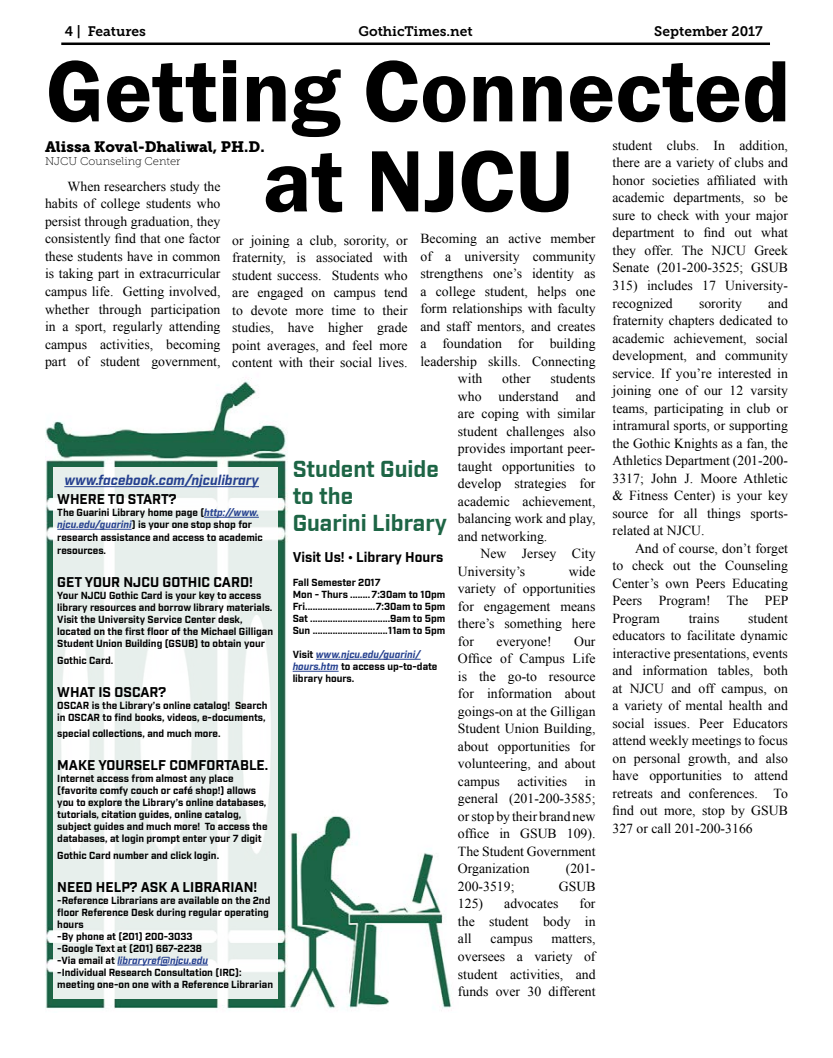
<style>
.page{position:relative;width:833px;height:1058px;background:#fff}
.page>*{position:absolute;margin:0;border:0;box-sizing:border-box;transform-origin:0 0}
.t1{font:90px/90px "Franklin Gothic URW Dem";color:#000;text-align:center}
.t2{font:700 22.5px/27px "Industry";color:#1d6545}
.t3{font:15px "Museo Slab 900";color:#000}
.t4{font:13.75px/17.5px "Times New Roman";color:#000;text-align:justify}
.t5{font:700 13.75px "Industry";color:#000}
.t6{font:13.75px "Museo Slab 700";color:#000}
.t7{font:italic 700 13.75px "Industry";color:#25408f}
.t8{font:11.25px "Museo Slab 100";color:#000}
.t9{font:700 10px/12px "Industry";color:#000}
.s1{font-style:italic;color:#25408f}
.s2{font-family:"Baskerville";font-weight:400}
</style>
<div class="page">
<hr style="left:61px;top:42px;width:709px;height:3px;background:#000">
<img style="left:45px;top:381px;width:407px;height:629px">
<svg style="left:54px;top:468px;width:224px;height:531px;fill:#e7efec"></svg>
<hr style="left:64px;top:486px;width:195px;height:1px;background:#25408f">
<hr style="left:204px;top:517px;width:55px;height:1px;background:#25408f">
<hr style="left:57px;top:529px;width:75px;height:1px;background:#25408f">
<hr style="left:117px;top:964px;width:91px;height:1px;background:#25408f">
<hr style="left:316px;top:659px;width:104px;height:1px;background:#25408f">
<hr style="left:292px;top:671px;width:46px;height:1px;background:#25408f">
<p class="t6" style="left:65px;top:24px;width:83px">4 | Features</p>
<p class="t6" style="left:358px;top:24px;width:116px">GothicTimes.net</p>
<p class="t6" style="left:654px;top:24px;width:110px">September 2017</p>
<h1 class="t1" style="left:46px;top:45px;width:746px">Getting Connected at NJCU</h1>
<p class="t4" style="left:612px;top:136px;width:177px">student clubs. In addition, there are a variety of clubs and honor societies affiliated with academic departments, so be sure to check with your major department to find out what they offer. The NJCU Greek Senate (201-200-3525; GSUB 315) includes 17 University&shy;recognized</p>
<p class="t3" style="left:45px;top:138px;width:221px">Alissa Koval-Dhaliwal, PH.D.</p>
<p class="t8" style="left:45px;top:155px;width:137px">NJCU Counseling Center</p>
<p class="t4" style="left:45px;top:177px;width:177px;text-indent:22px">When researchers study the habits of college students who persist through graduation, they consistently find that one factor these students have in common is taking part in extracurricular campus life. Getting involved, whether through participation in a sport, regularly attending campus activities, becoming part of student government,</p>
<p class="t4" style="left:420px;top:229px;width:177px">Becoming an active member</p>
<p class="t4" style="left:420px;top:247px;width:177px">of a university community</p>
<p class="t4" style="left:420px;top:264px;width:177px">strengthens one’s identity as</p>
<p class="t4" style="left:420px;top:282px;width:177px">a college student, helps one</p>
<p class="t4" style="left:420px;top:299px;width:177px">form relationships with faculty</p>
<p class="t4" style="left:420px;top:317px;width:176px">and staff mentors, and creates</p>
<p class="t4" style="left:420px;top:334px;width:177px">a foundation for building</p>
<p class="t4" style="left:420px;top:352px;width:177px">leadership skills. Connecting</p>
<p class="t4" style="left:458px;top:369px;width:26px">with</p>
<p class="t4" style="left:502px;top:369px;width:30px">other</p>
<p class="t4" style="left:232px;top:231px;width:177px">or joining a club, sorority, or fraternity, is associated with student success. Students who are engaged on campus tend to devote more time to their studies, have higher grade point averages, and feel more content with their social lives.</p>
<p class="t4" style="left:612px;top:294px;width:177px;text-indent:155px">and fraternity chapters dedicated to academic achievement, social development, and community service. If you’re interested in joining one of our 12 varsity teams, participating in club or intramural sports, or supporting the Gothic Knights as a fan, the Athletics Department (201-200- 3317; John J. Moore Athletic &amp; Fitness Center) is your key source for all things sports&shy;related at NJCU.</p>
<p class="t4" style="left:612px;top:539px;width:177px;text-indent:22px">And of course, don’t forget to check out the Counseling Center’s own Peers Educating Peers Program! The PEP Program</p>
<p class="t4" style="left:699px;top:294px;width:44px">sorority</p>
<p class="t4" style="left:458px;top:369px;width:139px;text-indent:92px">students who understand and are coping with similar student challenges also provides important peer&shy;taught opportunities to develop strategies for academic achievement, balancing work and play, and networking.</p>
<p class="t4" style="left:458px;top:544px;width:139px;text-indent:22px">New Jersey City<br>University’s</p>
<h2 class="t2" style="left:292px;top:456px;width:156px">Student Guide to the<br>Guarini Library</h2>
<p class="t7" style="left:64px;top:472px;width:196px">www.facebook.com/njculibrary</p>
<p class="t5" style="left:57px;top:491px;width:121px">WHERE TO START?</p>
<p class="t9" style="left:57px;top:507px;width:207px">The Guarini Library home page (<span class="s1">http://www. njcu.edu/guarini</span>) is your one stop shop for research assistance and access to academic</p>
<p class="t9" style="left:57px;top:545px;width:50px">resources.</p>
<p class="t5" style="left:57px;top:574px;width:197px">GET YOUR NJCU GOTHIC CARD!</p>
<p class="t9" style="left:57px;top:590px;width:217px">Your NJCU Gothic Card is your key to access library resources and borrow library materials.<br>Visit the University Service Center desk, located on the first floor of the Michael Gilligan Student Union Building (GSUB) to obtain your</p>
<p class="t9" style="left:57px;top:654px;width:58px">Gothic Card.</p>
<p class="t5" style="left:57px;top:683px;width:110px">WHAT IS OSCAR?</p>
<p class="t9" style="left:57px;top:699px;width:212px">OSCAR is the Library’s online catalog! Search in OSCAR to find books, videos, e-documents,</p>
<p class="t9" style="left:57px;top:728px;width:165px">special collections, and much more.</p>
<p class="t5" style="left:57px;top:757px;width:212px">MAKE YOURSELF COMFORTABLE.</p>
<p class="t9" style="left:57px;top:773px;width:212px">Internet access from almost any place (favorite comfy couch or café shop!) allows you to explore the Library’s online databases, tutorials, citation guides, online catalog, subject guides and much more! To access the databases, at login prompt enter your 7 digit</p>
<p class="t9" style="left:57px;top:849px;width:163px">Gothic Card number and click login.</p>
<p class="t5" style="left:57px;top:878px;width:201px">NEED HELP? ASK A LIBRARIAN!</p>
<p class="t9" style="left:57px;top:894px;width:217px">-Reference Librarians are available on the 2nd floor Reference Desk during regular operating hours<br>-By phone at (201) 200-3033<br>-Google Text at (201) 667-2238<br>-Via email at <span class="s1">libraryref@njcu.edu<br></span>-Individual Research Consultation (IRC): meeting one-on one with a Reference Librarian</p>
<p class="t5" style="left:292px;top:549px;width:152px">Visit Us! <span class="s2">•</span> Library Hours</p>
<p class="t9" style="left:292px;top:577px;width:154px">Fall Semester 2017<br>Mon - Thurs ........7:30am to 10pm Fri............................7:30am to 5pm Sat ................................9am to 5pm Sun ..............................11am to 5pm</p>
<p class="t9" style="left:292px;top:649px;width:146px">Visit <span class="s1">www.njcu.edu/guarini/ hours.htm</span> to access up-to-date library hours.</p>
<p class="t4" style="left:458px;top:562px;width:139px;text-indent:111px">wide variety of opportunities for engagement means there’s something here for</p>
<p class="t4" style="left:612px;top:609px;width:177px;text-indent:136px">student educators to facilitate dynamic interactive presentations, events and information tables, both at NJCU and off campus, on a variety of mental health and social issues. Peer Educators attend weekly meetings to focus on personal growth, and also have opportunities to attend retreats and conferences. To find out more, stop by GSUB 327 or call 201-200-3166</p>
<p class="t4" style="left:688px;top:609px;width:32px">trains</p>
<p class="t4" style="left:458px;top:632px;width:139px;text-indent:116px">Our Office of Campus Life is the go-to resource for information about goings-on at the Gilligan Student Union Building, about opportunities for volunteering, and about campus</p>
<p class="t4" style="left:496px;top:632px;width:56px">everyone!</p>
<p class="t4" style="left:458px;top:772px;width:139px;text-indent:127px">in general (201-200-3585; or stop by their brand new office in GSUB 109).<br>The Student Government Organization</p>
<p class="t4" style="left:517px;top:772px;width:51px">activities</p>
<p class="t4" style="left:565px;top:859px;width:31px">(201-</p>
<p class="t4" style="left:458px;top:877px;width:58px">200-3519;</p>
<p class="t4" style="left:559px;top:877px;width:38px">GSUB</p>
<p class="t4" style="left:458px;top:894px;width:27px">125)</p>
<p class="t4" style="left:504px;top:894px;width:56px">advocates</p>
<p class="t4" style="left:458px;top:894px;width:139px;text-indent:121px">for the student body in all</p>
<p class="t4" style="left:458px;top:929px;width:139px;text-indent:94px">matters, oversees a variety of student activities, and funds over 30 different</p>
<p class="t4" style="left:490px;top:929px;width:44px">campus</p>
</div>
